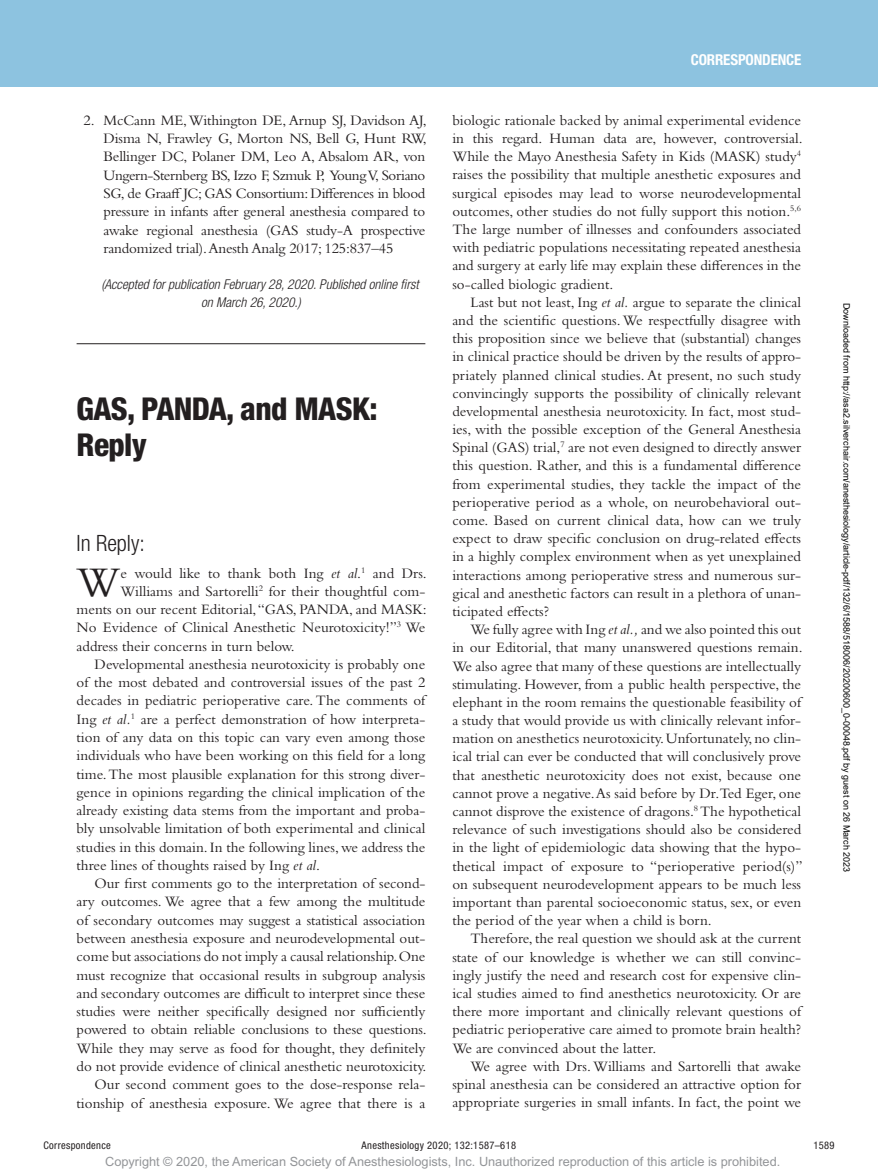
<style>
.page{position:relative;width:878px;height:1175px;background:#fff}
.page>*{position:absolute;margin:0;border:0;box-sizing:border-box;transform-origin:0 0}
.t1{font:43.95px "Bembo Std";color:#231f20}
.t2{font:800 condensed 31.5px/36.3px "Helvetica Neue LT Std";letter-spacing:-.02em;color:#231f20}
.t3{font:300 condensed 22.5px "Helvetica Neue LT Std";color:#231f20}
.t4{font:15px/18.1px "Bembo Std";color:#231f20;text-align:justify}
.t5{font:700 condensed 15px "Helvetica Neue LT Std";letter-spacing:-.01em;color:#fff}
.t6{font:italic 300 condensed 13.5px/18.3px "Helvetica Neue LT Std";color:#231f20}
.t7{font:12.75px "Arial MT Std";color:#939598}
.t8{font:condensed 10.5px "Helvetica Neue LT Std";letter-spacing:.03em;color:#231f20}
.t9{font:9px "Arial";color:#000}
.s1{font-style:italic}
</style>
<div class="page">
<div style="left:0;top:0;width:878px;height:86px;background:#8dc3e0"></div>
<hr style="left:77px;top:343px;width:348px;height:1px;background:#231f20">
<p class="t4" style="left:104px;top:111px;width:325px;text-indent:-20px">2. McCann ME, Withington DE, Arnup SJ, Davidson AJ, Disma N, Frawley G, Morton NS, Bell G, Hunt RW, Bellinger DC, Polaner DM, Leo A, Absalom AR, von Ungern-Sternberg BS, Izzo F, Szmuk P, Young V, Soriano SG, de Graaff JC; GAS Consortium: Differences in blood pressure in infants after general anesthesia compared to awake regional anesthesia (GAS study-A prospective randomized trial). Anesth Analg 2017; 125:837–45</p>
<p class="t6" style="left:201px;top:275px;width:219px;text-indent:-100px">(Accepted for publication February 28, 2020. Published online first on March 26, 2020.)</p>
<h2 class="t2" style="left:77px;top:390px;width:302px">GAS, PANDA, and MASK:<br>Reply</h2>
<h3 class="t3" style="left:77px;top:529px;width:70px">In Reply:</h3>
<h1 class="t1" style="left:77px;top:556px;width:45px">W</h1>
<p class="t4" style="left:120px;top:563px;width:308px">e would like to thank both Ing <span class="s1">et al</span>.<sup>1</sup> and Drs.</p>
<p class="t4" style="left:120px;top:581px;width:306px">Williams and Sartorelli<sup>2</sup> for their thoughtful com-</p>
<p class="t4" style="left:77px;top:600px;width:352px">ments on our recent Editorial, “GAS, PANDA, and MASK:</p>
<p class="t4" style="left:77px;top:618px;width:350px">No Evidence of Clinical Anesthetic Neurotoxicity!”<sup>3</sup> We</p>
<p class="t4" style="left:77px;top:636px;width:220px">address their concerns in turn below.</p>
<p class="t4" style="left:95px;top:655px;width:332px">Developmental anesthesia neurotoxicity is probably one</p>
<p class="t4" style="left:77px;top:673px;width:350px">of the most debated and controversial issues of the past 2</p>
<p class="t4" style="left:77px;top:691px;width:350px">decades in pediatric perioperative care. The comments of</p>
<p class="t4" style="left:77px;top:709px;width:350px">Ing <span class="s1">et al.</span><sup>1</sup> are a perfect demonstration of how interpreta-</p>
<p class="t4" style="left:77px;top:728px;width:350px">tion of any data on this topic can vary even among those</p>
<p class="t4" style="left:77px;top:746px;width:350px">individuals who have been working on this field for a long</p>
<p class="t4" style="left:77px;top:764px;width:350px">time. The most plausible explanation for this strong diver-</p>
<p class="t4" style="left:77px;top:782px;width:350px">gence in opinions regarding the clinical implication of the</p>
<p class="t4" style="left:77px;top:801px;width:350px">already existing data stems from the important and proba-</p>
<p class="t4" style="left:77px;top:819px;width:350px">bly unsolvable limitation of both experimental and clinical</p>
<p class="t4" style="left:77px;top:837px;width:350px">studies in this domain. In the following lines, we address the</p>
<p class="t4" style="left:77px;top:856px;width:245px">three lines of thoughts raised by Ing <span class="s1">et al</span>.</p>
<p class="t4" style="left:95px;top:874px;width:332px">Our first comments go to the interpretation of second-</p>
<p class="t4" style="left:77px;top:892px;width:350px">ary outcomes. We agree that a few among the multitude</p>
<p class="t4" style="left:77px;top:910px;width:350px">of secondary outcomes may suggest a statistical association</p>
<p class="t4" style="left:77px;top:929px;width:350px">between anesthesia exposure and neurodevelopmental out-</p>
<p class="t4" style="left:77px;top:947px;width:350px">come but associations do not imply a causal relationship. One</p>
<p class="t4" style="left:77px;top:965px;width:350px">must recognize that occasional results in subgroup analysis</p>
<p class="t4" style="left:77px;top:983px;width:350px">and secondary outcomes are difficult to interpret since these</p>
<p class="t4" style="left:77px;top:1002px;width:350px">studies were neither specifically designed nor sufficiently</p>
<p class="t4" style="left:77px;top:1020px;width:352px">powered to obtain reliable conclusions to these questions.</p>
<p class="t4" style="left:77px;top:1038px;width:350px">While they may serve as food for thought, they definitely</p>
<p class="t4" style="left:77px;top:1056px;width:351px">do not provide evidence of clinical anesthetic neurotoxicity.</p>
<p class="t4" style="left:95px;top:1075px;width:332px">Our second comment goes to the dose-response rela-</p>
<p class="t4" style="left:77px;top:1093px;width:350px">tionship of anesthesia exposure. We agree that there is a</p>
<p class="t5" style="left:690px;top:51px;width:112px">CORRESPONDENCE</p>
<p class="t4" style="left:452px;top:111px;width:352px">biologic rationale backed by animal experimental evidence in this regard. Human data are, however, controversial.<br>While the Mayo Anesthesia Safety in Kids (MASK) study<sup>4 </sup>raises the possibility that multiple anesthetic exposures and surgical episodes may lead to worse neurodevelopmental outcomes, other studies do not fully support this notion.<sup>5,6<br></sup>The large number of illnesses and confounders associated with pediatric populations necessitating repeated anesthesia and surgery at early life may explain these differences in the so-called biologic gradient.</p>
<p class="t4" style="left:452px;top:293px;width:350px;text-indent:18px">Last but not least, Ing <span class="s1">et al.</span> argue to separate the clinical and the scientific questions. We respectfully disagree with this proposition since we believe that (substantial) changes in clinical practice should be driven by the results of appro&shy;priately planned clinical studies. At present, no such study convincingly supports the possibility of clinically relevant developmental anesthesia neurotoxicity. In fact, most stud&shy;ies, with the possible exception of the General Anesthesia Spinal (GAS) trial,<sup>7</sup> are not even designed to directly answer this question. Rather, and this is a fundamental difference from experimental studies, they tackle the impact of the perioperative period as a whole, on neurobehavioral out&shy;come. Based on current clinical data, how can we truly expect to draw specific conclusion on drug-related effects in a highly complex environment when as yet unexplained interactions among perioperative stress and numerous sur&shy;gical and anesthetic factors can result in a plethora of unan&shy;ticipated effects?</p>
<p class="t4" style="left:452px;top:620px;width:352px;text-indent:18px">We fully agree with Ing <span class="s1">et al.,</span> and we also pointed this out in our Editorial, that many unanswered questions remain.<br>We also agree that many of these questions are intellectually stimulating. However, from a public health perspective, the elephant in the room remains the questionable feasibility of a study that would provide us with clinically relevant infor&shy;mation on anesthetics neurotoxicity. Unfortunately, no clin&shy;ical trial can ever be conducted that will conclusively prove that anesthetic neurotoxicity does not exist, because one cannot prove a negative. As said before by Dr.Ted Eger, one cannot disprove the existence of dragons.<sup>8</sup> The hypothetical relevance of such investigations should also be considered in the light of epidemiologic data showing that the hypo&shy;thetical impact of exposure to “perioperative period(s)” on subsequent neurodevelopment appears to be much less important than parental socioeconomic status, sex, or even the period of the year when a child is born.</p>
<p class="t4" style="left:452px;top:929px;width:350px;text-indent:18px">Therefore, the real question we should ask at the current state of our knowledge is whether we can still convinc&shy;ingly justify the need and research cost for expensive clin&shy;ical studies aimed to find anesthetics neurotoxicity. Or are there more important and clinically relevant questions of pediatric perioperative care aimed to promote brain health?<br>We are convinced about the latter.</p>
<p class="t4" style="left:452px;top:1056px;width:350px;text-indent:18px">We agree with Drs. Williams and Sartorelli that awake spinal anesthesia can be considered an attractive option for appropriate surgeries in small infants. In fact, the point we</p>
<p class="t9" style="left:850px;top:303px;width:571px;rotate:90deg">Downloaded from http://asa2.silverchair.com/anesthesiology/article-pdf/132/6/1588/518006/20200600_0-00048.pdf by guest on 26 March 2023</p>
<p class="t8" style="left:44px;top:1139px;width:69px">Correspondence</p>
<p class="t8" style="left:361px;top:1139px;width:156px">Anesthesiology 2020; 132:1587–618</p>
<p class="t8" style="left:813px;top:1139px;width:23px">1589</p>
<p class="t7" style="left:105px;top:1154px;width:676px">Copyright © 2020, the American Society of Anesthesiologists, Inc. Unauthorized reproduction of this article is prohibited.</p>
</div>
